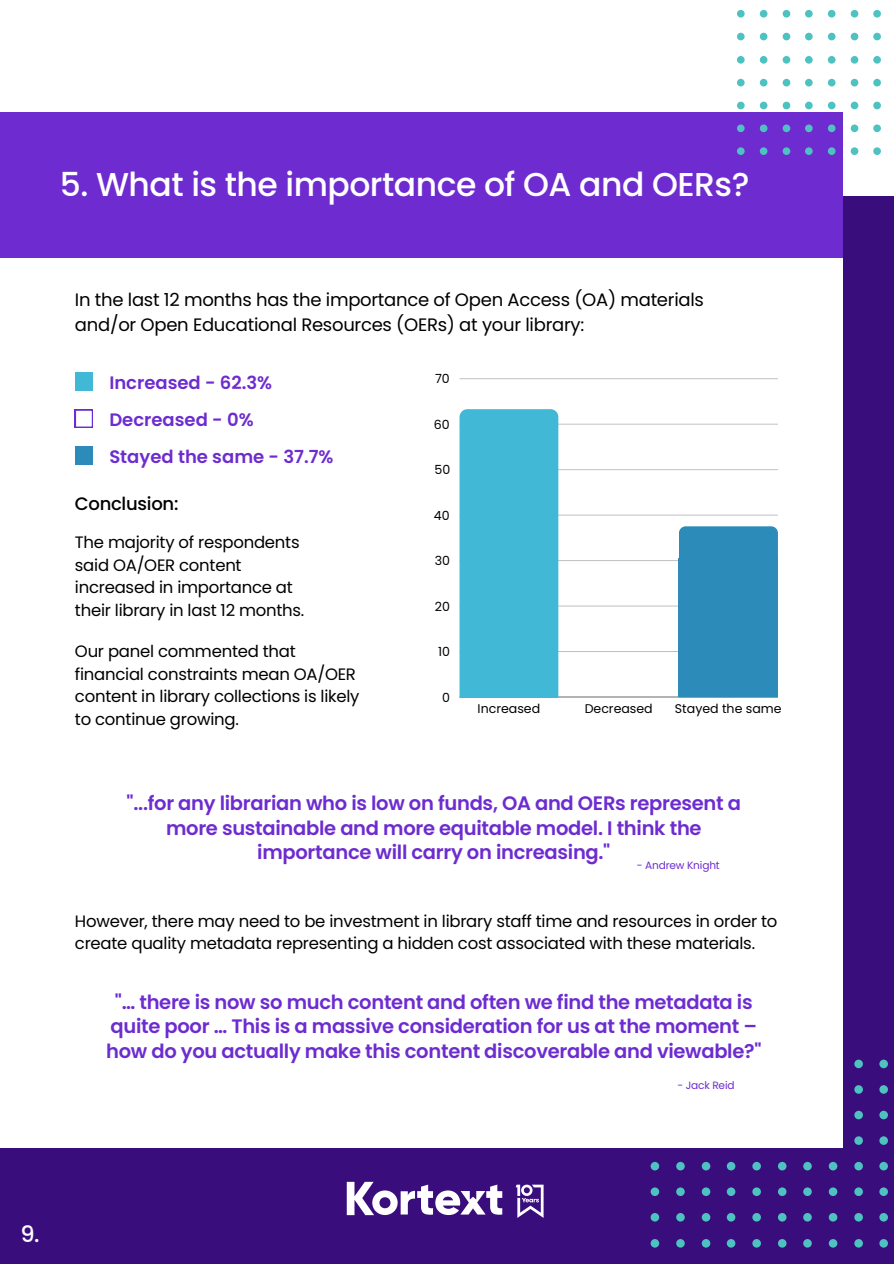
<style>
.page{position:relative;width:894px;height:1264px;background:#fff}
.page>*{position:absolute;margin:0;border:0;box-sizing:border-box;transform-origin:0 0}
.t1{font:500 33px "Poppins";letter-spacing:-.015em;color:#fff}
.t2{font:500 22.5px "Poppins";color:#fff}
.t3{font:600 19.5px/24.8px "Poppins";letter-spacing:-.015em;color:#6d2cd0;text-align:center}
.t4{font:18px/24.8px "Poppins";letter-spacing:-.015em;color:#000}
.t5{font:600 18px "Poppins";color:#6d2cd0}
.t6{font:500 18px "Poppins";letter-spacing:-.015em;color:#000}
.t7{font:16.5px/22.5px "Poppins";letter-spacing:-.015em;color:#000}
.t8{font:12.6px "Poppins";color:#000}
.t9{font:10.5px "Poppins";letter-spacing:-.015em;color:#6d2cd0}
</style>
<div class="page">
<div style="left:0;top:197px;width:893px;height:1066px;background:#3a0d7d"></div>
<div style="left:0;top:112px;width:842px;height:805px;background:#6e2cd0"></div>
<svg style="left:737px;top:9px;width:144px;height:146px"></svg>
<svg style="left:650px;top:1059px;width:238px;height:189px"></svg>
<div style="left:0;top:258px;width:842px;height:889px;background:#fff"></div>
<svg style="left:346px;top:1181px;width:156px;height:34px"></svg>
<svg style="left:515px;top:1184px;width:28px;height:33px"></svg>
<hr style="left:459px;top:696px;width:318px;height:1px;background:#000;opacity:.6">
<hr style="left:459px;top:651px;width:318px;height:1px;background:#c1c1c1">
<hr style="left:459px;top:605px;width:318px;height:1px;background:#e3e3e3">
<hr style="left:459px;top:560px;width:318px;height:1px;background:#c5c5c5">
<hr style="left:459px;top:515px;width:318px;height:1px;background:#d8d8d8">
<hr style="left:459px;top:469px;width:318px;height:1px;background:#c9c9c9">
<hr style="left:459px;top:424px;width:318px;height:1px;background:#d4d4d4">
<hr style="left:459px;top:378px;width:318px;height:1px;background:#cdcdcd">
<div style="left:459px;top:409px;width:99px;height:288px;background:#41b8d5"></div>
<div style="left:678px;top:558px;width:99px;height:138px;background:#2d8bba"></div>
<div style="left:678px;top:526px;width:99px;height:76px;background:#2d8bba;border-radius:7px"></div>
<div style="left:75px;top:372px;width:18px;height:18px;background:#41b8d5"></div>
<div style="left:75px;top:447px;width:18px;height:18px;background:#2d8bba"></div>
<svg style="left:75px;top:409px;width:18px;height:18px"></svg>
<h3 class="t1" style="left:60px;top:161px;width:690px">5. What is the importance of OA and OERs?</h3>
<h3 class="t4" style="left:75px;top:287px;width:630px">In the last 12 months has the importance of Open Access (OA) materials and/or Open Educational Resources (OERs) at your library:</h3>
<p class="t5" style="left:109px;top:370px;width:164px">Increased - 62.3%</p>
<h1 class="t5" style="left:109px;top:407px;width:146px">Decreased - 0%</h1>
<p class="t5" style="left:109px;top:444px;width:226px">Stayed the same - 37.7%</p>
<h3 class="t6" style="left:75px;top:491px;width:105px">Conclusion:</h3>
<h3 class="t7" style="left:75px;top:531px;width:231px">The majority of respondents said OA/OER content increased in importance at their library in last 12 months.</h3>
<p class="t7" style="left:75px;top:640px;width:286px">Our panel commented that financial constraints mean OA/OER content in library collections is likely to continue growing.</p>
<p class="t8" style="left:435px;top:370px;width:16px">70</p>
<p class="t8" style="left:434px;top:415px;width:17px">60</p>
<p class="t8" style="left:434px;top:461px;width:17px">50</p>
<p class="t8" style="left:434px;top:506px;width:17px">40</p>
<p class="t8" style="left:434px;top:552px;width:17px">30</p>
<p class="t8" style="left:434px;top:597px;width:17px">20</p>
<p class="t8" style="left:438px;top:643px;width:13px">10</p>
<p class="t8" style="left:442px;top:688px;width:9px">0</p>
<p class="t8" style="left:477px;top:700px;width:64px">Increased</p>
<p class="t8" style="left:584px;top:700px;width:70px">Decreased</p>
<p class="t8" style="left:674px;top:700px;width:108px">Stayed the same</p>
<p class="t3" style="left:127px;top:790px;width:615px">"...for any librarian who is low on funds, OA and OERs represent a more sustainable and more equitable model. I think the importance will carry on increasing."</p>
<p class="t9" style="left:636px;top:857px;width:84px">- Andrew Knight</p>
<p class="t7" style="left:75px;top:909px;width:703px">However, there may need to be investment in library staff time and resources in order to create quality metadata representing a hidden cost associated with these materials.</p>
<p class="t3" style="left:106px;top:989px;width:656px">"… there is now so much content and often we find the metadata is quite poor … This is a massive consideration for us at the moment – how do you actually make this content discoverable and viewable?"</p>
<h3 class="t9" style="left:677px;top:1078px;width:59px">- Jack Reid</h3>
<p class="t2" style="left:20px;top:1218px;width:21px">9.</p>
</div>
